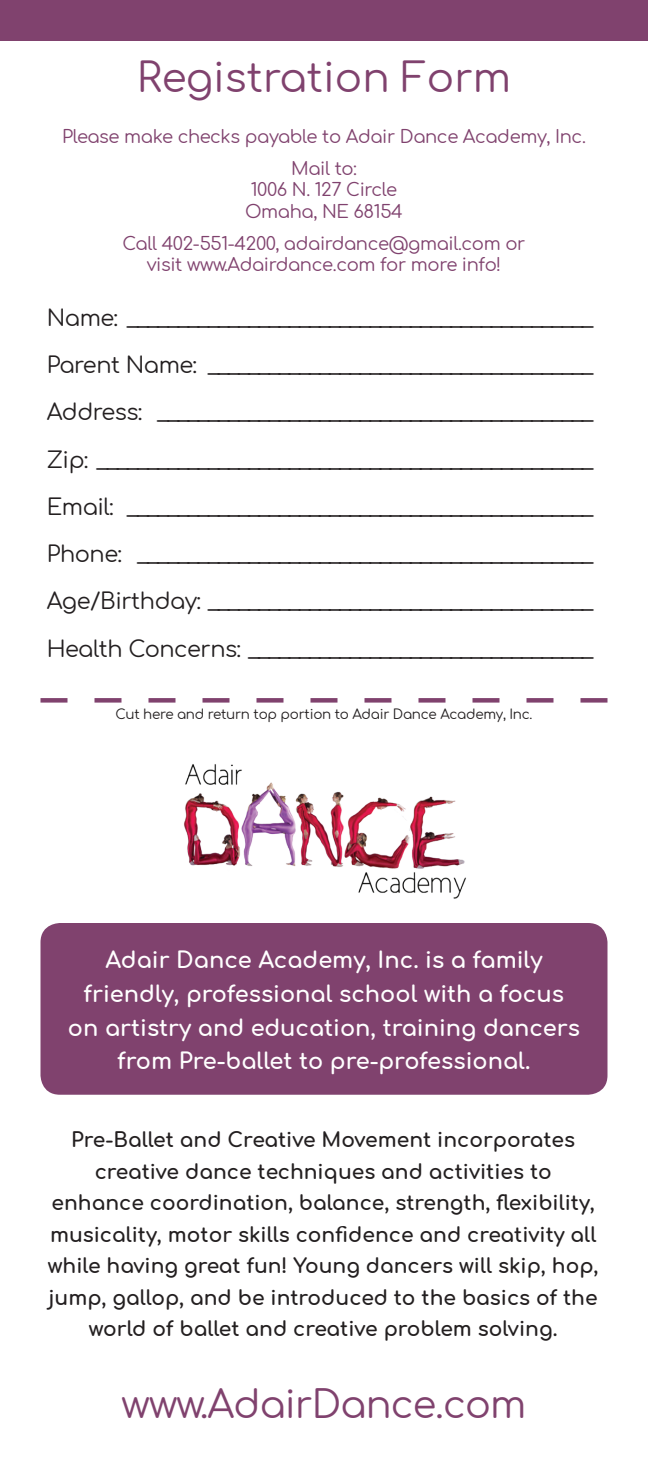
<style>
.page{position:relative;width:648px;height:1458px;background:#fff}
.page>*{position:absolute;margin:0;border:0;box-sizing:border-box;transform-origin:0 0}
.t1{font:40.5px "Comfortaa";color:#80426e}
.Body_Copy{font:38.25px "Comfortaa";letter-spacing:-.02em;color:#80426e}
.Registration{font:22.5px "Comfortaa";letter-spacing:-.02em;color:#231f20}
.about_subheads{font:700 22.5px/33.8px "Comfortaa";color:#fff;text-align:center}
.about_subheads-2{font:700 20.25px/31.5px "Comfortaa";color:#231f20;text-align:center}
.Paragraph_Style_1{font:18px/21.6px "Comfortaa";letter-spacing:-.02em;color:#80426e;text-align:center}
.Subhead{font:18px/21.6px "Comfortaa";letter-spacing:-.02em;color:#80426e;text-align:center}
.Paragraph_Style_1-2{font:13.5px "Comfortaa";letter-spacing:-.02em;color:#231f20}
</style>
<div class="page">
<div style="left:0;top:0;width:648px;height:40px;background:#80426e"></div>
<svg style="left:40px;top:698px;width:568px;height:5px"></svg>
<img style="left:184px;top:764px;width:282px;height:135px">
<div style="left:40px;top:923px;width:568px;height:172px;background:#80426e;border-radius:19px"></div>
<p class="t1" style="left:137px;top:41px;width:376px">Registration Form</p>
<p class="Paragraph_Style_1" style="left:62px;top:123px;width:525px">Please make checks payable to Adair Dance Academy, Inc.</p>
<p class="Subhead" style="left:245px;top:155px;width:159px">Mail to:<br>1006 N. 127 Circle<br>Omaha, NE 68154</p>
<p class="Paragraph_Style_1" style="left:123px;top:230px;width:404px">Call 402-551-4200, adairdance@gmail.com or visit www.Adairdance.com for more info!</p>
<p class="Registration" style="left:47px;top:297px;width:547px">Name: ______________________________________________</p>
<p class="Registration" style="left:47px;top:345px;width:547px">Parent Name: ______________________________________</p>
<p class="Registration" style="left:47px;top:392px;width:547px">Address: ___________________________________________</p>
<p class="Registration" style="left:47px;top:439px;width:547px">Zip: _________________________________________________</p>
<p class="Registration" style="left:47px;top:486px;width:547px">Email: ______________________________________________</p>
<p class="Registration" style="left:47px;top:534px;width:547px">Phone: _____________________________________________</p>
<p class="Registration" style="left:47px;top:581px;width:547px">Age/Birthday: ______________________________________</p>
<p class="Registration" style="left:47px;top:628px;width:547px">Health Concerns: __________________________________</p>
<p class="Paragraph_Style_1-2" style="left:115px;top:702px;width:419px">Cut here and return top portion to Adair Dance Academy, Inc.</p>
<p class="about_subheads" style="left:68px;top:940px;width:514px">Adair Dance Academy, Inc. is a family friendly, professional school with a focus on artistry and education, training dancers from Pre-ballet to pre-professional.</p>
<p class="about_subheads-2" style="left:48px;top:1121px;width:552px">Pre-Ballet and Creative Movement incorporates creative dance techniques and activities to enhance coordination, balance, strength, flexibility, musicality, motor skills confidence and creativity all while having great fun! Young dancers will skip, hop, jump, gallop, and be introduced to the basics of the world of ballet and creative problem solving.</p>
<p class="Body_Copy" style="left:122px;top:1369px;width:406px">www.AdairDance.com</p>
</div>
